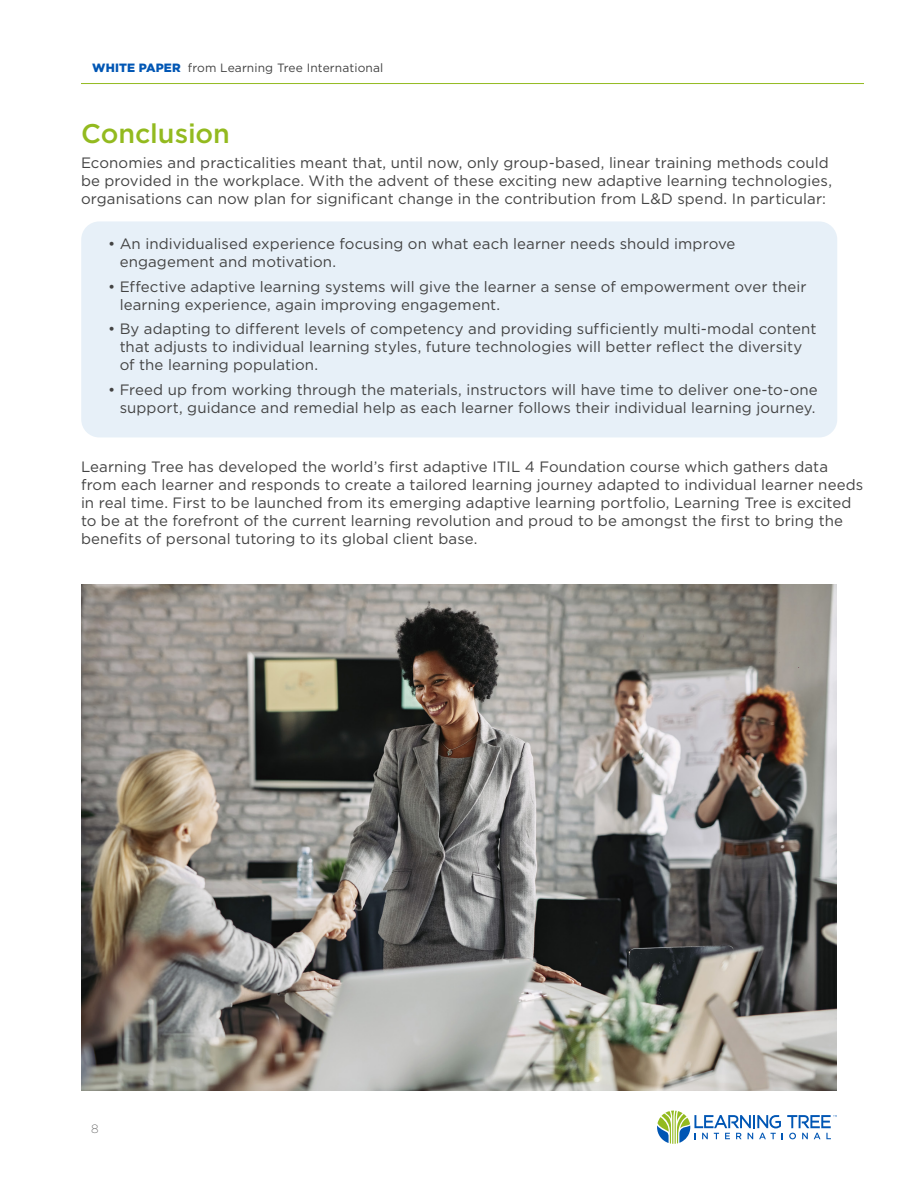
<style>
.page{position:relative;width:918px;height:1188px;background:#fff}
.page>*{position:absolute;margin:0;border:0;box-sizing:border-box;transform-origin:0 0}
.Topic_Headers{font:500 27px "Gotham";color:#93ba1f}
.copy_-_general{font:15px/18px "Gotham";letter-spacing:.005em;color:#434343}
.t1{font:12px "Gotham";letter-spacing:.01em;color:#434343}
.t2{font:200 12px "Gotham";color:#434343}
.s1{font-weight:900;color:#0056b4}
</style>
<div class="page">
<svg style="left:657px;top:1111px;width:180px;height:33px"></svg>
<hr style="left:81px;top:83px;width:783px;height:1px;background:#93ba1f">
<div style="left:81px;top:221px;width:756px;height:216px;background:#e7f0f8;border-radius:18px"></div>
<img style="left:81px;top:584px;width:756px;height:507px">
<p class="t1" style="left:92px;top:60px;width:293px"><span class="s1">WHITE PAPER</span> from Learning Tree International</p>
<p class="Topic_Headers" style="left:81px;top:117px;width:151px">Conclusion</p>
<p class="copy_-_general" style="left:81px;top:153px;width:753px">Economies and practicalities meant that, until now, only group-based, linear training methods could be provided in the workplace. With the advent of these exciting new adaptive learning technologies, organisations can now plan for significant change in the contribution from L&amp;D spend. In particular:</p>
<p class="copy_-_general" style="left:120px;top:234px;width:617px;text-indent:-12px">• An individualised experience focusing on what each learner needs should improve engagement and motivation.</p>
<p class="copy_-_general" style="left:120px;top:277px;width:688px;text-indent:-12px">• Effective adaptive learning systems will give the learner a sense of empowerment over their learning experience, again improving engagement.</p>
<p class="copy_-_general" style="left:120px;top:320px;width:698px;text-indent:-12px">• By adapting to different levels of competency and providing sufficiently multi-modal content that adjusts to individual learning styles, future technologies will better reflect the diversity of the learning population.</p>
<p class="copy_-_general" style="left:108px;top:381px;width:711px;text-align:right">• Freed up from working through the materials, instructors will have time to deliver one-to-one support, guidance and remedial help as each learner follows their individual learning journey.</p>
<p class="copy_-_general" style="left:81px;top:457px;width:784px">Learning Tree has developed the world’s first adaptive ITIL 4 Foundation course which gathers data from each learner and responds to create a tailored learning journey adapted to individual learner needs in real time. First to be launched from its emerging adaptive learning portfolio, Learning Tree is excited to be at the forefront of the current learning revolution and proud to be amongst the first to bring the benefits of personal tutoring to its global client base.</p>
<p class="t2" style="left:91px;top:1122px;width:9px">8</p>
</div>
